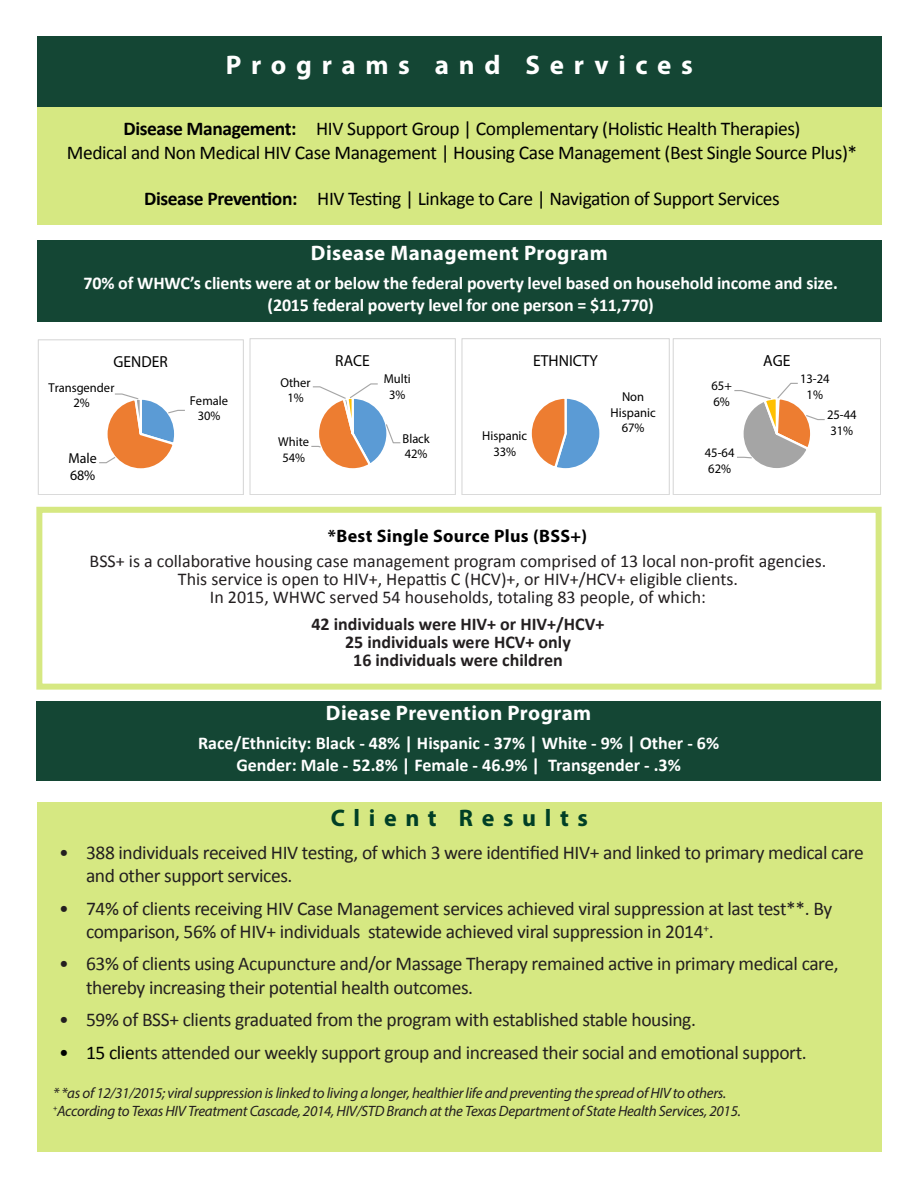
<style>
.page{position:relative;width:918px;height:1188px;background:#fff}
.page>*{position:absolute;margin:0;border:0;box-sizing:border-box;transform-origin:0 0}
.t1{font:700 27px "Myriad Pro";letter-spacing:.36em;color:#fff}
.t2{font:700 24px "Myriad Pro";letter-spacing:.36em;color:#003f26}
.t3{font:700 21px "Myriad Pro";letter-spacing:.02em;color:#fff}
.t4{font:19.5px/23.4px "Calibri";letter-spacing:-.02em;color:#231f20}
.t5{font:19.5px "Calibri";letter-spacing:-.02em;color:#000}
.t6{font:700 18px "Calibri";letter-spacing:-.01em;color:#fff}
.t7{font:18px "Calibri";color:#231f20}
.t8{font:700 18px "Calibri";color:#231f20}
.t9{font:700 18px "Myriad Pro";letter-spacing:.02em;color:#000}
.t10{font:16.2px "Myriad Pro";color:#000}
.t11{font:16.05px "Myriad Pro";color:#000}
.t12{font:15.9px "Myriad Pro";color:#000}
.t13{font:italic 15px "Myriad Pro";letter-spacing:-.02em;color:#231f20}
.t14{font:14.4px/17.5px "Myriad Pro";letter-spacing:-.005em;color:#000}
.t15{font:13.05px/15.8px "Myriad Pro";letter-spacing:-.005em;color:#000}
.t16{font:12.9px/15.6px "Myriad Pro";color:#000;text-align:center}
.s1{font-weight:700}
.s2{color:#000}
</style>
<div class="page">
<div style="left:36px;top:701px;width:845px;height:80px;background:#144634"></div>
<div style="left:37px;top:803px;width:845px;height:349px;background:#d6e882"></div>
<div style="left:37px;top:106px;width:845px;height:119px;background:#d6e882"></div>
<div style="left:37px;top:36px;width:845px;height:70px;background:#144634"></div>
<div style="left:36px;top:507px;width:846px;height:183px;border:6px solid #d6e882"></div>
<div style="left:37px;top:240px;width:845px;height:82px;background:#144634"></div>
<svg style="left:311px;top:383px;width:90px;height:86px"></svg>
<div style="left:249px;top:338px;width:207px;height:157px;border:1px solid #d9d9d9"></div>
<svg style="left:734px;top:382px;width:91px;height:86px"></svg>
<div style="left:673px;top:338px;width:208px;height:157px;border:1px solid #d9d9d9"></div>
<svg style="left:99px;top:393px;width:86px;height:76px"></svg>
<div style="left:38px;top:339px;width:206px;height:156px;border:1px solid #d9d9d9"></div>
<svg style="left:531px;top:398px;width:69px;height:71px"></svg>
<div style="left:461px;top:338px;width:209px;height:157px;border:1px solid #d9d9d9"></div>
<p class="t1" style="left:226px;top:48px;width:468px">Programs and Services</p>
<p class="t5" style="left:123px;top:115px;width:679px"><span class="s1">Disease Management:</span> HIV Support Group | Complementary (Holistic Health Therapies)</p>
<p class="t5" style="left:67px;top:139px;width:792px">Medical and Non Medical HIV Case Management | Housing Case Management (Best Single Source Plus)*</p>
<p class="t5" style="left:144px;top:185px;width:637px"><span class="s1">Disease Prevention:</span> HIV Testing | Linkage to Care | Navigation of Support Services</p>
<p class="t3" style="left:311px;top:239px;width:298px">Disease Management Program</p>
<p class="t6" style="left:84px;top:271px;width:756px">70% of WHWC’s clients were at or below the federal poverty level based on household income and size.</p>
<p class="t6" style="left:268px;top:292px;width:388px">(2015 federal poverty level for one person = $11,770)</p>
<p class="t12" style="left:114px;top:352px;width:56px">GENDER</p>
<p class="t11" style="left:335px;top:351px;width:36px">RACE</p>
<p class="t11" style="left:533px;top:351px;width:66px">ETHNICTY</p>
<p class="t10" style="left:763px;top:351px;width:29px">AGE</p>
<p class="t16" style="left:49px;top:379px;width:67px">Transgender<br>2%</p>
<p class="t14" style="left:69px;top:449px;width:30px">Male<br>68%</p>
<p class="t16" style="left:190px;top:392px;width:40px">Female<br>30%</p>
<p class="t16" style="left:280px;top:374px;width:32px">Other<br>1%</p>
<p class="t16" style="left:384px;top:371px;width:29px">Multi<br>3%</p>
<p class="t16" style="left:278px;top:434px;width:32px">White<br>54%</p>
<p class="t16" style="left:403px;top:430px;width:29px;text-align:left">Black<br>42%</p>
<p class="t16" style="left:482px;top:428px;width:47px">Hispanic<br>33%</p>
<p class="t16" style="left:611px;top:389px;width:47px">Non<br>Hispanic<br>67%</p>
<p class="t15" style="left:712px;top:378px;width:22px">65+<br>6%</p>
<p class="t15" style="left:705px;top:445px;width:31px">45-64<br>62%</p>
<p class="t15" style="left:800px;top:371px;width:31px;text-align:center">13-24<br>1%</p>
<p class="t15" style="left:827px;top:407px;width:31px">25-44<br>31%</p>
<p class="t9" style="left:328px;top:524px;width:261px">*Best Single Source Plus (BSS+)</p>
<p class="t7" style="left:90px;top:548px;width:738px">BSS+ is a collaborative housing case management program comprised of 13 local non-profit agencies.</p>
<p class="t7" style="left:178px;top:566px;width:562px">This service is open to HIV+, Hepattis C (HCV)+, or HIV+/HCV+ eligible clients.</p>
<p class="t7" style="left:210px;top:584px;width:498px">In 2015, WHWC served 54 households, totaling 83 people, of which:</p>
<p class="t8" style="left:312px;top:611px;width:294px">42 individuals were HIV+ or HIV+/HCV+</p>
<p class="t8" style="left:345px;top:629px;width:227px">25 individuals were HCV+ only</p>
<p class="t8" style="left:353px;top:647px;width:211px">16 individuals were children</p>
<p class="t3" style="left:326px;top:700px;width:267px">Diease Prevention Program</p>
<p class="t6" style="left:198px;top:731px;width:523px">Race/Ethnicity: Black - 48% | Hispanic - 37% | White - 9% | Other - 6%</p>
<p class="t6" style="left:236px;top:752px;width:446px">Gender: Male - 52.8% | Female - 46.9% | Transgender - .3%</p>
<p class="t2" style="left:331px;top:802px;width:259px">Client Results</p>
<p class="t4" style="left:86px;top:840px;width:779px;text-indent:-27px">• 388 individuals received HIV testing, of which 3 were identified HIV+ and linked to primary medical care and other support services.</p>
<p class="t4" style="left:86px;top:896px;width:748px;text-indent:-27px">• 74% of clients receiving HIV Case Management services achieved viral suppression at last test**. By comparison, 56% of HIV+ individuals statewide achieved viral suppression in 2014<sup>+</sup>.</p>
<p class="t4" style="left:86px;top:952px;width:754px;text-indent:-27px">• 63% of clients using Acupuncture and/or Massage Therapy remained active in primary medical care, thereby increasing their potential health outcomes.</p>
<p class="t4" style="left:59px;top:1008px;width:638px">• 59% of BSS+ clients graduated from the program with established stable housing.</p>
<p class="t4" style="left:59px;top:1040px;width:749px"><span class="s2">• 15 clie</span>nts attended our weekly support group and increased their social and emotional support.</p>
<p class="t13" style="left:53px;top:1084px;width:675px">* *as of 12/31/2015; viral suppression is linked to living a longer, healthier life and preventing the spread of HIV to others.</p>
<p class="t13" style="left:53px;top:1102px;width:689px"><sup>+</sup>According to Texas HIV Treatment Cascade, 2014, HIV/STD Branch at the Texas Department of State Health Services, 2015.</p>
</div>
